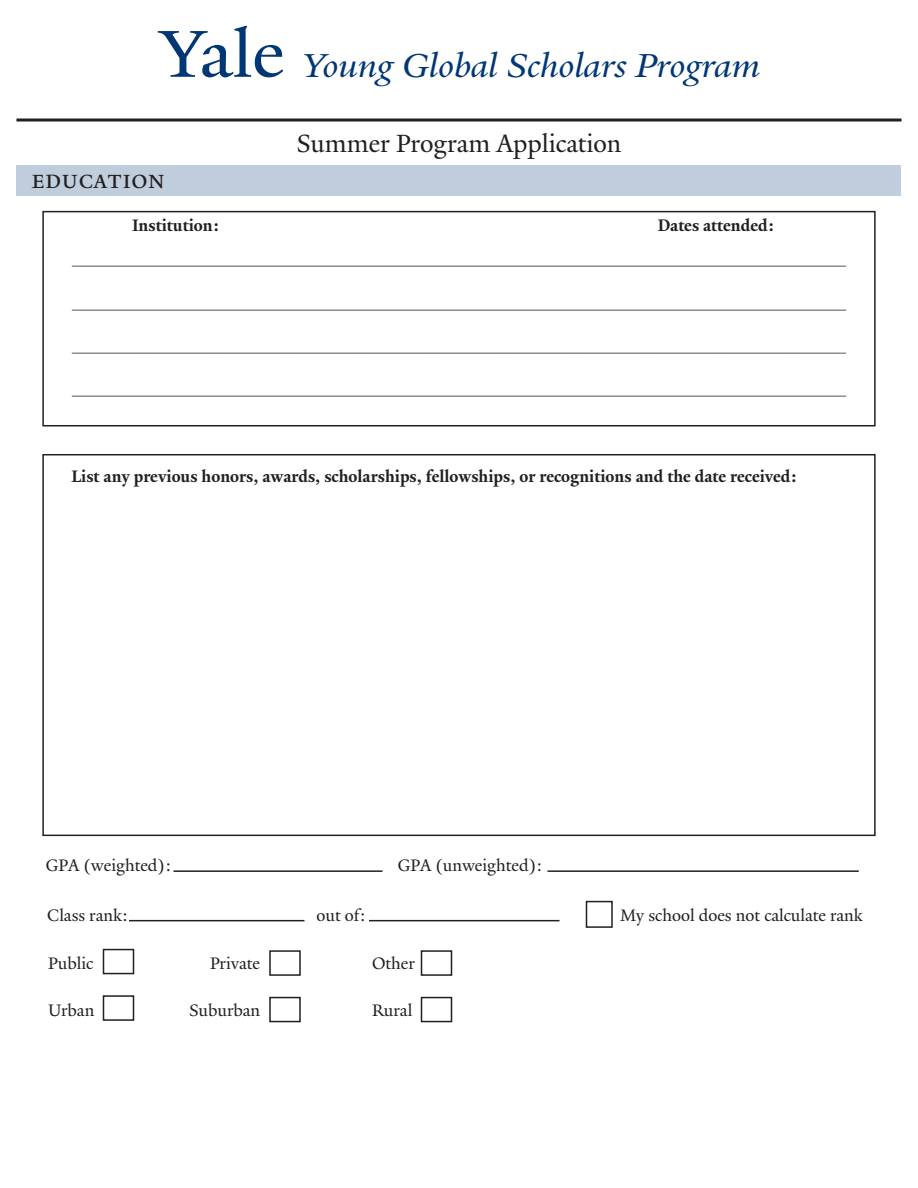
<style>
.page{position:relative;width:918px;height:1188px;background:#fff}
.page>*{position:absolute;margin:0;border:0;box-sizing:border-box;transform-origin:0 0}
.t1{font:italic 36px "Yale Design";color:#013774;scale:1.07 1}
.t2{font:27px "Yale Design";color:#231f20}
.t3{font:27px "Yale Design Web Small Cap";color:#231f20}
.t4{font:18px "Yale Design";color:#231f20}
.t5{font:700 18px "Yale Design";color:#231f20}
.s1{font-style:normal;font-size:72px}
</style>
<div class="page">
<hr style="left:16px;top:119px;width:886px;height:3px;background:#231f20">
<div style="left:16px;top:166px;width:886px;height:30px;background:#c0cddc"></div>
<div style="left:42px;top:211px;width:834px;height:215px;border:2px solid #231f20"></div>
<div style="left:42px;top:454px;width:834px;height:382px;border:2px solid #231f20"></div>
<hr style="left:173px;top:870px;width:210px;height:2px;background:#231f20">
<hr style="left:547px;top:870px;width:312px;height:2px;background:#231f20">
<hr style="left:129px;top:920px;width:175px;height:1px;background:#231f20">
<hr style="left:369px;top:920px;width:191px;height:1px;background:#231f20">
<div style="left:586px;top:901px;width:27px;height:27px;border:2px solid #231f20"></div>
<div style="left:103px;top:949px;width:31px;height:25px;border:2px solid #231f20"></div>
<div style="left:269px;top:950px;width:32px;height:26px;border:2px solid #231f20"></div>
<div style="left:421px;top:950px;width:31px;height:26px;border:2px solid #231f20"></div>
<div style="left:103px;top:995px;width:31px;height:26px;border:2px solid #231f20"></div>
<div style="left:269px;top:997px;width:32px;height:25px;border:2px solid #231f20"></div>
<div style="left:421px;top:997px;width:31px;height:25px;border:2px solid #231f20"></div>
<h1 class="t1" style="left:160px;top:44px;width:563px"><span class="s1">Yale</span> Young Global Scholars Program</h1>
<h2 class="t2" style="left:296px;top:127px;width:327px">Summer Program Application</h2>
<h2 class="t3" style="left:32px;top:163px;width:135px">education</h2>
<p class="t5" style="left:132px;top:214px;width:89px">Institution:</p>
<p class="t5" style="left:658px;top:214px;width:118px">Dates attended:</p>
<p class="t4" style="left:72px;top:248px;width:775px">______________________________________________________________________________________</p>
<p class="t4" style="left:72px;top:291px;width:775px">______________________________________________________________________________________</p>
<p class="t4" style="left:72px;top:334px;width:775px">______________________________________________________________________________________</p>
<p class="t4" style="left:72px;top:378px;width:775px">______________________________________________________________________________________</p>
<p class="t5" style="left:71px;top:465px;width:727px">List any previous honors, awards, scholarships, fellowships, or recognitions and the date received:</p>
<p class="t4" style="left:46px;top:855px;width:127px">GPA (weighted):</p>
<p class="t4" style="left:398px;top:855px;width:146px">GPA (unweighted):</p>
<p class="t4" style="left:47px;top:904px;width:82px">Class rank:</p>
<p class="t4" style="left:317px;top:904px;width:50px">out of:</p>
<p class="t4" style="left:620px;top:904px;width:244px">My school does not calculate rank</p>
<p class="t4" style="left:48px;top:953px;width:47px">Public</p>
<p class="t4" style="left:210px;top:953px;width:51px">Private</p>
<p class="t4" style="left:372px;top:953px;width:44px">Other</p>
<p class="t4" style="left:48px;top:999px;width:48px">Urban</p>
<p class="t4" style="left:189px;top:999px;width:73px">Suburban</p>
<p class="t4" style="left:372px;top:999px;width:42px">Rural</p>
</div>
